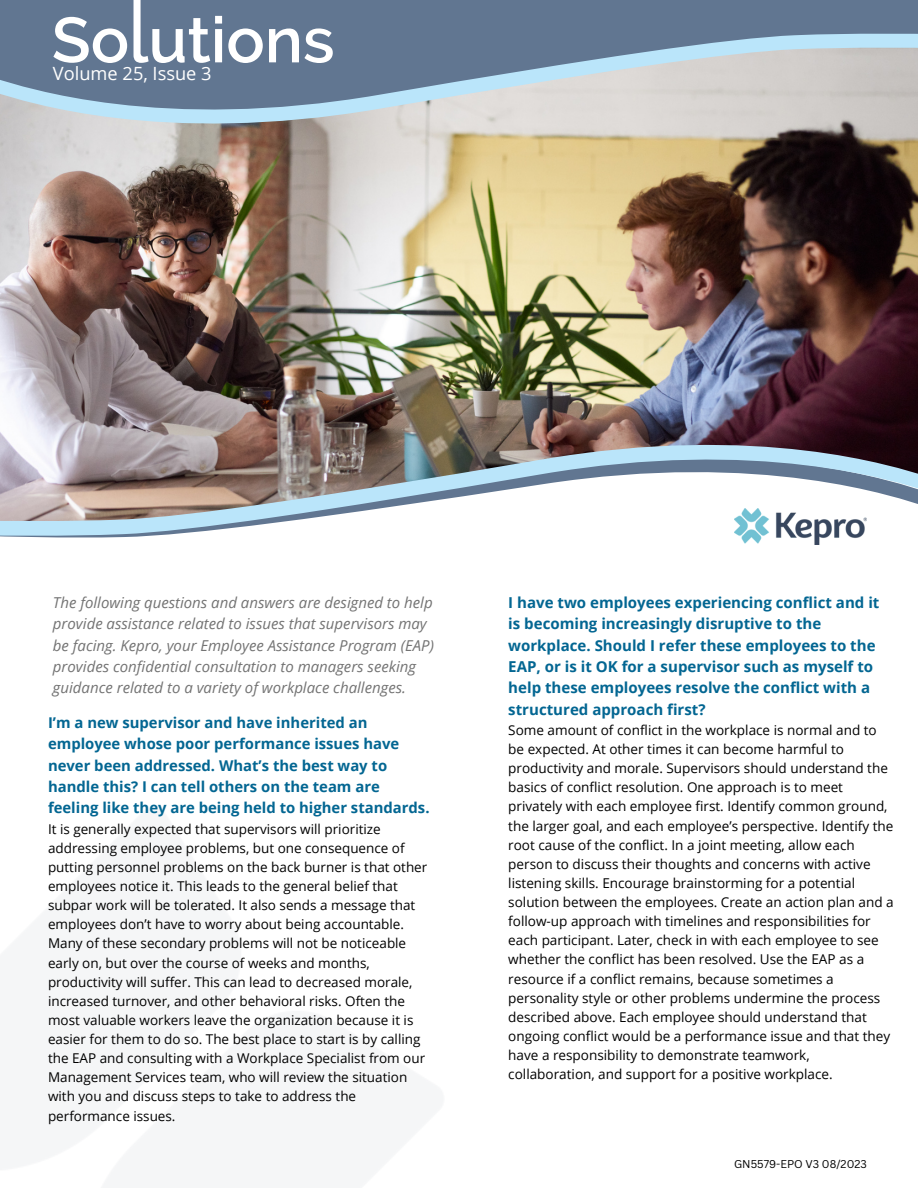
<style>
.page{position:relative;width:918px;height:1188px;background:#fff}
.page>*{position:absolute;margin:0;border:0;box-sizing:border-box;transform-origin:0 0}
.t1{font:18.3px "Open Sans";color:#fff}
.t2{font:italic 15px/21.3px "Open Sans";color:#737373}
.t3{font:700 15px/21.3px "Open Sans";color:#036692}
.t4{font:700 14.85px/21.3px "Open Sans";color:#036692}
.t5{font:13.5px/19.2px "Open Sans";color:#000}
.t6{font:11.1px "Canva Sans";color:#000}
</style>
<div class="page">
<img style="left:0;top:124px;width:918px;height:321px">
<svg style="left:0;top:109px;width:918px;height:15px;background:#ced5d7"></svg>
<svg style="left:0;top:0;width:918px;height:109px;background:#899aad"></svg>
<svg style="left:53px;top:0;width:280px;height:63px"></svg>
<img style="left:0;top:412px;width:840px;height:33px">
<svg style="left:0;top:445px;width:918px;height:92px"></svg>
<img style="left:735px;top:509px;width:131px;height:36px">
<p class="t1" style="left:53px;top:61px;width:160px">Volume 25, Issue 3</p>
<p class="t2" style="left:53px;top:591px;width:382px">The following questions and answers are designed to help provide assistance related to issues that supervisors may be facing. Kepro, your Employee Assistance Program (EAP) provides confidential consultation to managers seeking guidance related to a variety of workplace challenges.</p>
<p class="t3" style="left:508px;top:591px;width:373px">I have two employees experiencing conflict and it is becoming increasingly disruptive to the workplace. Should I refer these employees to the EAP, or is it OK for a supervisor such as myself to help these employees resolve the conflict with a structured approach first?</p>
<p class="t5" style="left:508px;top:720px;width:387px">Some amount of conflict in the workplace is normal and to be expected. At other times it can become harmful to productivity and morale. Supervisors should understand the basics of conflict resolution. One approach is to meet privately with each employee first. Identify common ground, the larger goal, and each employee’s perspective. Identify the root cause of the conflict. In a joint meeting, allow each person to discuss their thoughts and concerns with active listening skills. Encourage brainstorming for a potential solution between the employees. Create an action plan and a follow-up approach with timelines and responsibilities for each participant. Later, check in with each employee to see whether the conflict has been resolved. Use the EAP as a resource if a conflict remains, because sometimes a personality style or other problems undermine the process described above. Each employee should understand that ongoing conflict would be a performance issue and that they have a responsibility to demonstrate teamwork, collaboration, and support for a positive workplace.</p>
<p class="t4" style="left:48px;top:711px;width:383px">I’m a new supervisor and have inherited an employee whose poor performance issues have never been addressed. What’s the best way to handle this? I can tell others on the team are feeling like they are being held to higher standards.</p>
<p class="t5" style="left:48px;top:819px;width:381px">It is generally expected that supervisors will prioritize addressing employee problems, but one consequence of putting personnel problems on the back burner is that other employees notice it. This leads to the general belief that subpar work will be tolerated. It also sends a message that employees don’t have to worry about being accountable.<br>Many of these secondary problems will not be noticeable early on, but over the course of weeks and months, productivity will suffer. This can lead to decreased morale, increased turnover, and other behavioral risks. Often the most valuable workers leave the organization because it is easier for them to do so. The best place to start is by calling the EAP and consulting with a Workplace Specialist from our Management Services team, who will review the situation with you and discuss steps to take to address the performance issues.</p>
<p class="t6" style="left:734px;top:1156px;width:134px">GN5579-EPO V3 08/2023</p>
</div>
